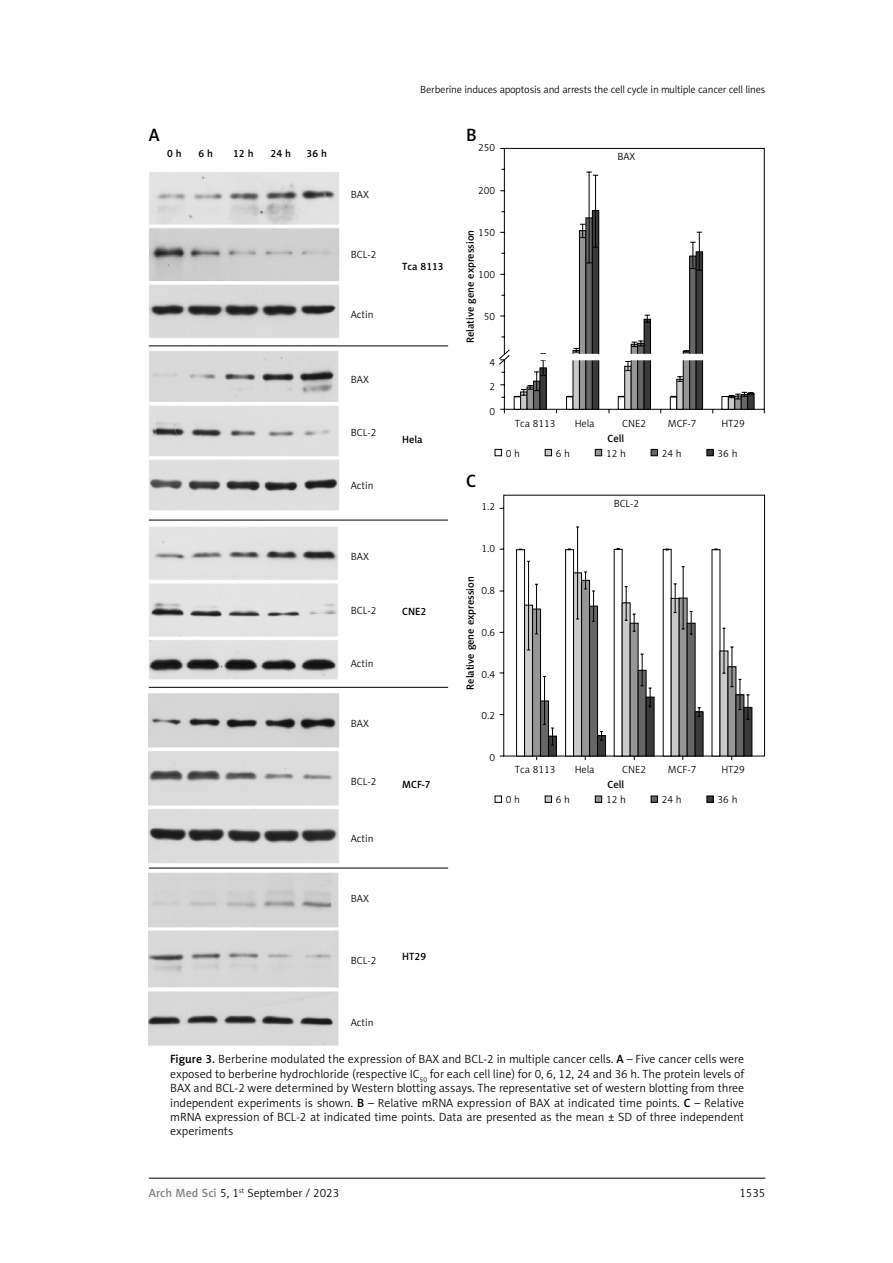
<style>
.page{position:relative;width:893px;height:1263px;background:#fff}
.page>*{position:absolute;margin:0;border:0;box-sizing:border-box;transform-origin:0 0}
.t1{font:18px "Naomi Sans EFN Medium";color:#000}
.t2{font:12px/14.4px "Naomi Sans EFN Light";color:#000;text-align:justify}
.t3{font:10.5px "Naomi Sans EFN Light";color:#000}
.t4{font:10.5px "Naomi Sans EFN Medium";color:#000}
.s1{font-family:"Naomi Sans EFN Medium"}
.s2{font-family:"Naomi Sans EFN Medium";color:#808285}
</style>
<div class="page">
<hr style="left:149px;top:1178px;width:616px;height:1px;background:#000">
<img style="left:149px;top:172px;width:191px;height:874px">
<svg style="left:148px;top:344px;width:203px;height:5px"></svg>
<svg style="left:148px;top:518px;width:200px;height:5px"></svg>
<svg style="left:148px;top:685px;width:200px;height:5px"></svg>
<svg style="left:148px;top:866px;width:197px;height:4px"></svg>
<hr style="left:149px;top:345px;width:299px;height:1px;background:#000">
<hr style="left:149px;top:520px;width:299px;height:1px;background:#000">
<hr style="left:149px;top:687px;width:299px;height:1px;background:#000">
<hr style="left:149px;top:868px;width:299px;height:1px;background:#000">
<svg style="left:500px;top:148px;width:265px;height:266px"></svg>
<svg style="left:499px;top:171px;width:256px;height:239px"></svg>
<div style="left:528px;top:354px;width:185px;height:6px;background:#fefefe"></div>
<svg style="left:499px;top:494px;width:266px;height:267px"></svg>
<div style="left:516px;top:549px;width:9px;height:207px;border:1px solid #000"></div>
<svg style="left:518px;top:526px;width:235px;height:231px"></svg>
<div style="left:495px;top:449px;width:7px;height:7px;border:1px solid #000"></div>
<div style="left:545px;top:449px;width:6px;height:7px;background:#cacaca"></div>
<div style="left:545px;top:449px;width:7px;height:7px;border:1px solid #000"></div>
<div style="left:595px;top:449px;width:7px;height:7px;background:#969696"></div>
<div style="left:595px;top:449px;width:7px;height:7px;border:1px solid #000"></div>
<div style="left:651px;top:449px;width:6px;height:7px;background:#666"></div>
<div style="left:651px;top:449px;width:7px;height:7px;border:1px solid #000"></div>
<div style="left:707px;top:449px;width:6px;height:7px;background:#3a3a3a"></div>
<div style="left:706px;top:449px;width:8px;height:7px;border:1px solid #000"></div>
<div style="left:495px;top:796px;width:7px;height:7px;border:1px solid #000"></div>
<div style="left:545px;top:796px;width:7px;height:7px;border:1px solid #000"></div>
<div style="left:595px;top:796px;width:7px;height:6px;background:#969696"></div>
<div style="left:595px;top:796px;width:7px;height:7px;border:1px solid #000"></div>
<div style="left:651px;top:796px;width:7px;height:7px;border:1px solid #000"></div>
<svg style="left:708px;top:798px;width:4px;height:3px"></svg>
<div style="left:706px;top:796px;width:8px;height:7px;border:1px solid #000"></div>
<h1 class="t1" style="left:149px;top:124px;width:12px">A</h1>
<p class="t4" style="left:167px;top:147px;width:16px">0 h</p>
<p class="t4" style="left:198px;top:147px;width:16px">6 h</p>
<p class="t4" style="left:233px;top:147px;width:22px">12 h</p>
<p class="t4" style="left:271px;top:147px;width:22px">24 h</p>
<p class="t4" style="left:307px;top:147px;width:22px">36 h</p>
<p class="t3" style="left:351px;top:188px;width:20px">BAX</p>
<p class="t3" style="left:351px;top:248px;width:27px">BCL-2</p>
<p class="t3" style="left:351px;top:308px;width:24px">Actin</p>
<p class="t3" style="left:351px;top:373px;width:20px">BAX</p>
<p class="t3" style="left:351px;top:426px;width:27px">BCL-2</p>
<p class="t3" style="left:351px;top:479px;width:24px">Actin</p>
<p class="t3" style="left:351px;top:551px;width:20px">BAX</p>
<p class="t3" style="left:351px;top:604px;width:27px">BCL-2</p>
<p class="t3" style="left:351px;top:657px;width:24px">Actin</p>
<p class="t3" style="left:351px;top:717px;width:20px">BAX</p>
<p class="t3" style="left:351px;top:775px;width:27px">BCL-2</p>
<p class="t3" style="left:351px;top:832px;width:24px">Actin</p>
<p class="t3" style="left:351px;top:893px;width:20px">BAX</p>
<p class="t3" style="left:351px;top:954px;width:27px">BCL-2</p>
<p class="t3" style="left:351px;top:1016px;width:24px">Actin</p>
<p class="t3" style="left:420px;top:83px;width:347px">Berberine induces apoptosis and arrests the cell cycle in multiple cancer cell lines</p>
<p class="t4" style="left:402px;top:261px;width:43px">Tca 8113</p>
<p class="t4" style="left:402px;top:433px;width:22px">Hela</p>
<p class="t4" style="left:402px;top:605px;width:26px">CNE2</p>
<p class="t4" style="left:402px;top:778px;width:30px">MCF-7</p>
<h1 class="t1" style="left:466px;top:124px;width:12px">B</h1>
<p class="t3" style="left:478px;top:142px;width:19px">250</p>
<p class="t3" style="left:478px;top:184px;width:19px">200</p>
<p class="t3" style="left:478px;top:226px;width:19px">150</p>
<p class="t3" style="left:478px;top:268px;width:19px">100</p>
<p class="t3" style="left:484px;top:311px;width:13px">50</p>
<p class="t4" style="left:464px;top:343px;width:115px;rotate:-90deg">Relative gene expression</p>
<p class="t3" style="left:489px;top:357px;width:7px">4</p>
<p class="t3" style="left:489px;top:381px;width:7px">2</p>
<p class="t3" style="left:489px;top:405px;width:7px">0</p>
<h1 class="t1" style="left:466px;top:470px;width:12px">C</h1>
<p class="t3" style="left:481px;top:501px;width:15px">1.2</p>
<p class="t3" style="left:481px;top:542px;width:15px">1.0</p>
<p class="t3" style="left:481px;top:584px;width:15px">0.8</p>
<p class="t3" style="left:481px;top:626px;width:15px">0.6</p>
<p class="t3" style="left:481px;top:668px;width:15px">0.4</p>
<p class="t3" style="left:481px;top:710px;width:15px">0.2</p>
<p class="t3" style="left:489px;top:752px;width:7px">0</p>
<p class="t4" style="left:464px;top:690px;width:115px;rotate:-90deg">Relative gene expression</p>
<p class="t3" style="left:617px;top:151px;width:20px">BAX</p>
<p class="t3" style="left:515px;top:417px;width:42px">Tca 8113</p>
<p class="t3" style="left:575px;top:417px;width:21px">Hela</p>
<p class="t3" style="left:622px;top:417px;width:25px">CNE2</p>
<p class="t3" style="left:668px;top:417px;width:30px">MCF-7</p>
<p class="t3" style="left:721px;top:417px;width:25px">HT29</p>
<p class="t4" style="left:607px;top:432px;width:18px">Cell</p>
<p class="t3" style="left:506px;top:447px;width:16px">0 h</p>
<p class="t3" style="left:556px;top:447px;width:16px">6 h</p>
<p class="t3" style="left:606px;top:447px;width:21px">12 h</p>
<p class="t3" style="left:662px;top:447px;width:21px">24 h</p>
<p class="t3" style="left:718px;top:447px;width:21px">36 h</p>
<p class="t3" style="left:614px;top:497px;width:27px">BCL-2</p>
<p class="t3" style="left:515px;top:763px;width:42px">Tca 8113</p>
<p class="t3" style="left:575px;top:763px;width:21px">Hela</p>
<p class="t3" style="left:622px;top:763px;width:25px">CNE2</p>
<p class="t3" style="left:668px;top:763px;width:30px">MCF-7</p>
<p class="t3" style="left:721px;top:763px;width:25px">HT29</p>
<p class="t4" style="left:607px;top:778px;width:18px">Cell</p>
<p class="t3" style="left:506px;top:793px;width:16px">0 h</p>
<p class="t3" style="left:556px;top:793px;width:16px">6 h</p>
<p class="t3" style="left:606px;top:793px;width:21px">12 h</p>
<p class="t3" style="left:662px;top:793px;width:21px">24 h</p>
<p class="t3" style="left:718px;top:793px;width:21px">36 h</p>
<p class="t4" style="left:402px;top:950px;width:25px">HT29</p>
<p class="t2" style="left:170px;top:1052px;width:576px"><span class="s1">Figure 3.</span> Berberine modulated the expression of BAX and BCL-2 in multiple cancer cells. <span class="s1">A</span> – Five cancer cells were exposed to berberine hydrochloride (respective IC<sub>50</sub> for each cell line) for 0, 6, 12, 24 and 36 h. The protein levels of BAX and BCL-2 were determined by Western blotting assays. The representative set of western blotting from three independent experiments is shown. <span class="s1">B</span> – Relative mRNA expression of BAX at indicated time points. <span class="s1">C</span> – Relative mRNA expression of BCL-2 at indicated time points. Data are presented as the mean ± SD of three independent experiments</p>
<p class="t2" style="left:149px;top:1186px;width:192px"><span class="s2">Arch Med Sci</span> 5, 1<sup>st</sup> September / 2023</p>
<p class="t2" style="left:739px;top:1186px;width:27px">1535</p>
</div>
